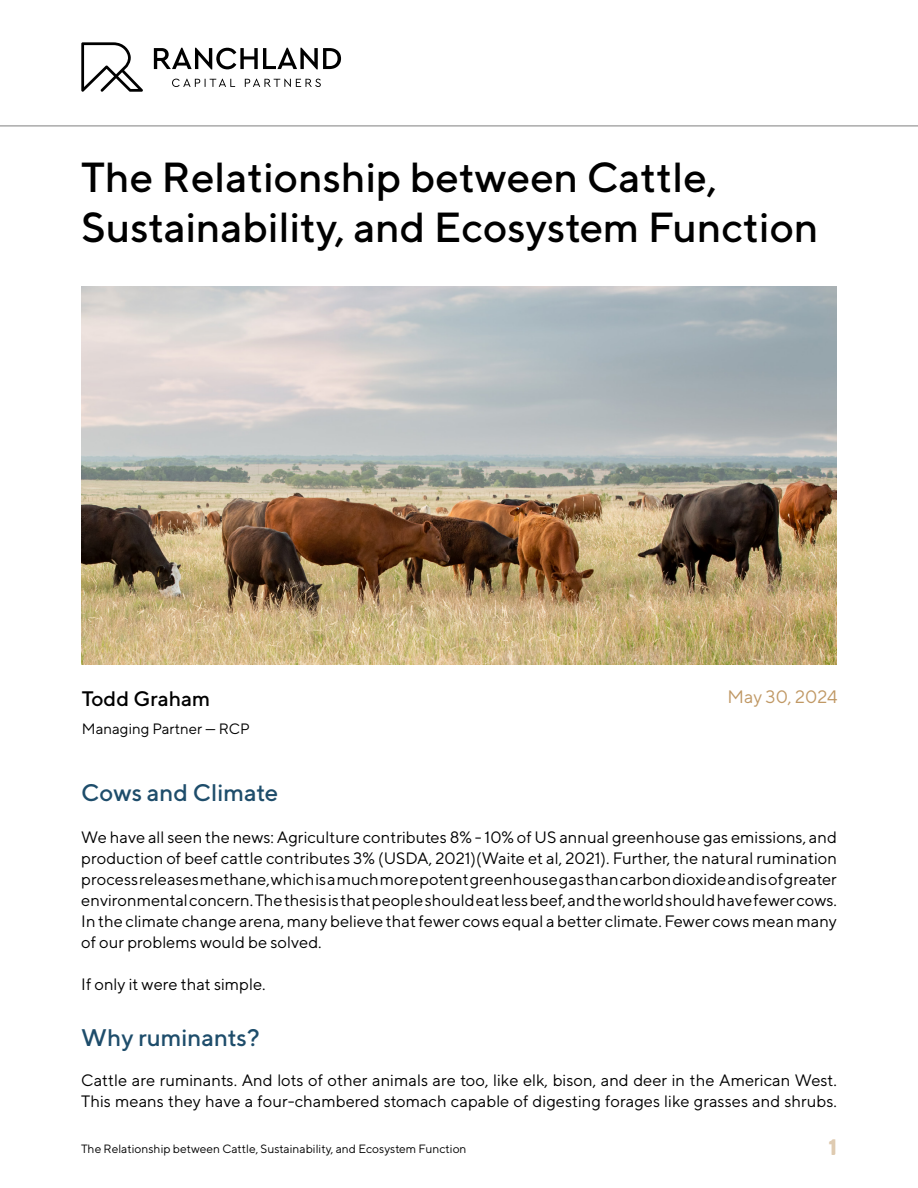
<style>
.page{position:relative;width:918px;height:1188px;background:#fff}
.page>*{position:absolute;margin:0;border:0;box-sizing:border-box;transform-origin:0 0}
.t1{font:500 42px/50.4px "TT Norms";color:#000}
.t2{font:500 24px "TT Norms";color:#1e4d6b}
.t3{font:500 21px "TT Norms";color:#000}
.t4{font:700 21px "TT Norms";color:#dfcbb1}
.t5{font:18px "TT Norms";color:#c09864}
.t6{font:16.5px/21px "TT Norms";color:#000;text-align:justify}
.t7{font:15px "TT Norms";color:#000}
.t8{font:12px "TT Norms";color:#000}
</style>
<div class="page">
<img style="left:81px;top:287px;width:756px;height:378px">
<svg style="left:81px;top:42px;width:260px;height:50px"></svg>
<hr style="left:0;top:126px;width:918px;height:1px;background:#808080">
<h1 class="t1" style="left:81px;top:151px;width:739px">The Relationship between Cattle,<br>Sustainability, and Ecosystem Function</h1>
<p class="t3" style="left:82px;top:686px;width:130px">Todd Graham</p>
<p class="t7" style="left:82px;top:719px;width:170px">Managing Partner — RCP</p>
<p class="t5" style="left:727px;top:686px;width:112px">May 30, 2024</p>
<h2 class="t2" style="left:81px;top:778px;width:198px">Cows and Climate</h2>
<p class="t6" style="left:81px;top:826px;width:757px">We have all seen the news: Agriculture contributes 8% - 10% of US annual greenhouse gas emissions, and production of beef cattle contributes 3% (USDA, 2021)(Waite et al, 2021). Further, the natural rumination process releases methane, which is a much more potent greenhouse gas than carbon dioxide and is of greater environmental concern. The thesis is that people should eat less beef, and the world should have fewer cows.<br>In the climate change arena, many believe that fewer cows equal a better climate. Fewer cows mean many of our problems would be solved.</p>
<p class="t6" style="left:81px;top:973px;width:186px">If only it were that simple.</p>
<h2 class="t2" style="left:81px;top:1022px;width:180px">Why ruminants?</h2>
<p class="t6" style="left:81px;top:1069px;width:757px">Cattle are ruminants. And lots of other animals are too, like elk, bison, and deer in the American West.<br>This means they have a four-chambered stomach capable of digesting forages like grasses and shrubs.</p>
<p class="t4" style="left:829px;top:1133px;width:10px">1</p>
<p class="t8" style="left:81px;top:1142px;width:387px">The Relationship between Cattle, Sustainability, and Ecosystem Function</p>
</div>
